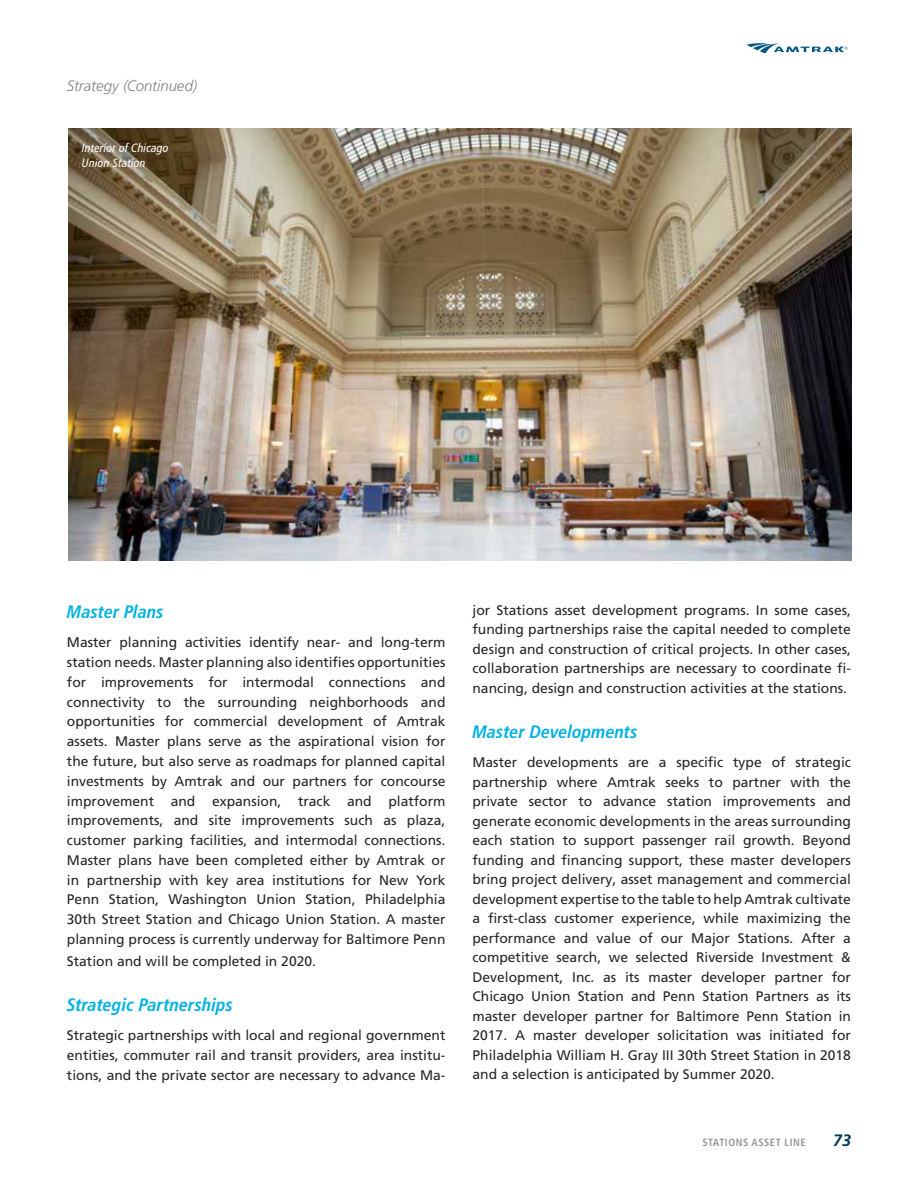
<style>
.page{position:relative;width:918px;height:1188px;background:#fff}
.page>*{position:absolute;margin:0;border:0;box-sizing:border-box;transform-origin:0 0}
.t1{font:italic 700 condensed 18px "Frutiger LT Pro";color:#00b2e3}
.t2{font:italic 700 16.5px "Frutiger LT Pro";color:#003a5d}
.t3{font:italic 300 15px "Frutiger LT Pro";letter-spacing:-.005em;color:#808285}
.t4{font:13.8px/19.5px "Frutiger LT Pro";color:#292829;text-align:justify}
.t5{font:italic condensed 12px/14.4px "Frutiger LT Pro";letter-spacing:.01em;color:#fff}
.t6{font:700 condensed 10.5px "Frutiger LT Pro";letter-spacing:.05em;color:#939598}
</style>
<div class="page">
<img style="left:68px;top:128px;width:783px;height:433px">
<svg style="left:747px;top:43px;width:101px;height:10px"></svg>
<p class="t3" style="left:67px;top:77px;width:132px">Strategy (Continued)</p>
<p class="t5" style="left:82px;top:141px;width:88px">Interior of Chicago<br>Union Station</p>
<h1 class="t1" style="left:67px;top:601px;width:98px">Master Plans</h1>
<p class="t4" style="left:67px;top:633px;width:380px">Master planning activities identify near- and long-term station needs. Master planning also identifies opportunities for improvements for intermodal connections and connectivity to the surrounding neighborhoods and opportunities for commercial development of Amtrak assets. Master plans serve as the aspirational vision for the future, but also serve as roadmaps for planned capital investments by Amtrak and our partners for concourse improvement and expansion, track and platform improvements, and site improvements such as plaza, customer parking facilities, and intermodal connections.<br>Master plans have been completed either by Amtrak or in partnership with key area institutions for New York Penn Station, Washington Union Station, Philadelphia 30th Street Station and Chicago Union Station. A master planning process is currently underway for Baltimore Penn</p>
<p class="t4" style="left:67px;top:951px;width:251px">Station and will be completed in 2020.</p>
<h1 class="t1" style="left:67px;top:994px;width:168px">Strategic Partnerships</h1>
<p class="t4" style="left:67px;top:1026px;width:380px">Strategic partnerships with local and regional government entities, commuter rail and transit providers, area institu&shy;tions, and the private sector are necessary to advance Ma-</p>
<p class="t4" style="left:472px;top:600px;width:380px">jor Stations asset development programs. In some cases, funding partnerships raise the capital needed to complete design and construction of critical projects. In other cases, collaboration partnerships are necessary to coordinate fi&shy;nancing, design and construction activities at the stations.</p>
<h1 class="t1" style="left:472px;top:721px;width:167px">Master Developments</h1>
<p class="t4" style="left:472px;top:753px;width:380px">Master developments are a specific type of strategic partnership where Amtrak seeks to partner with the private sector to advance station improvements and generate economic developments in the areas surrounding each station to support passenger rail growth. Beyond funding and financing support, these master developers bring project delivery, asset management and commercial development expertise to the table to help Amtrak cultivate a first-class customer experience, while maximizing the performance and value of our Major Stations. After a competitive search, we selected Riverside Investment &amp; Development, Inc. as its master developer partner for Chicago Union Station and Penn Station Partners as its master developer partner for Baltimore Penn Station in 2017. A master developer solicitation was initiated for Philadelphia William H. Gray III 30th Street Station in 2018 and a selection is anticipated by Summer 2020.</p>
<p class="t6" style="left:702px;top:1137px;width:104px">STATIONS ASSET LINE</p>
<p class="t2" style="left:833px;top:1131px;width:19px">73</p>
</div>
